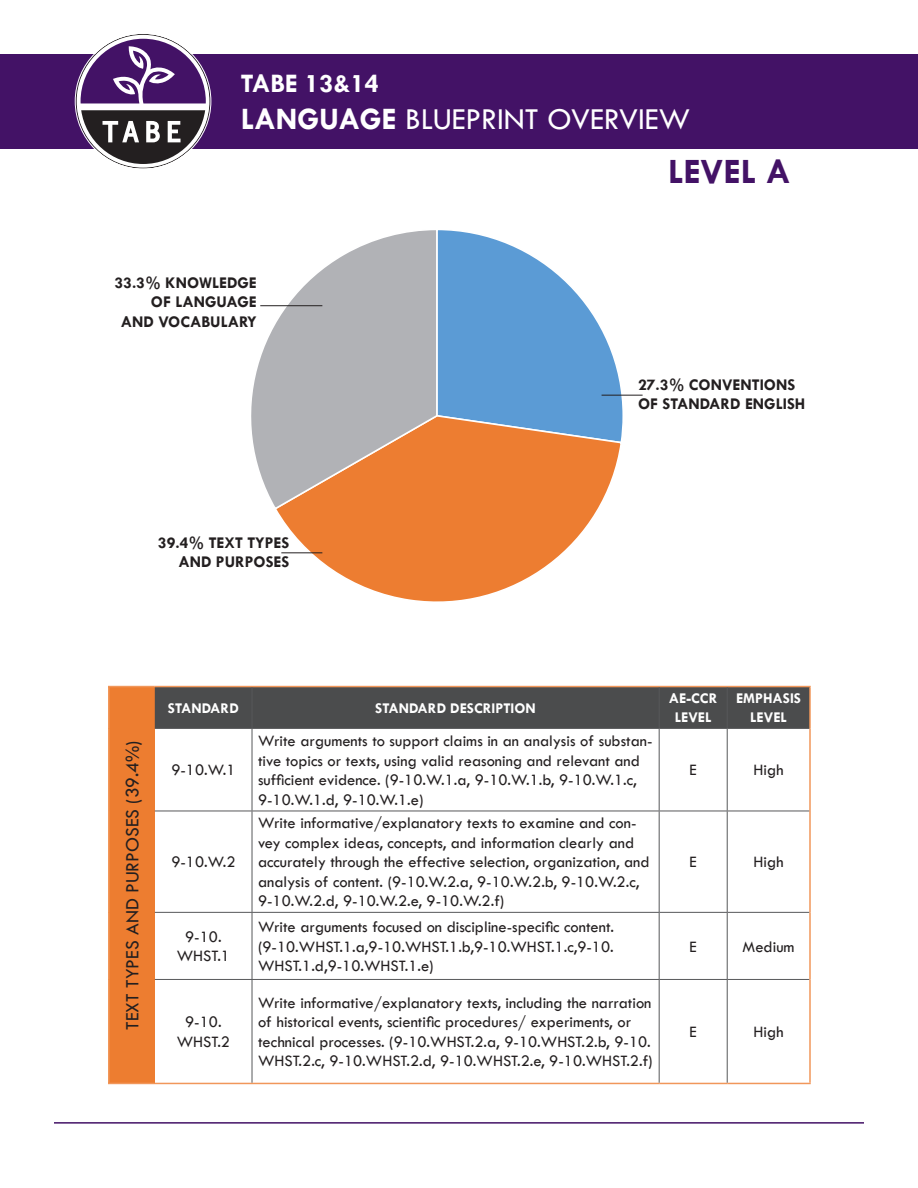
<style>
.page{position:relative;width:918px;height:1188px;background:#fff}
.page>*{position:absolute;margin:0;border:0;box-sizing:border-box;transform-origin:0 0}
.t1{font:700 36px "Tw Cen";color:#431266}
.t2{font:31.5px "Tw Cen";color:#fff}
.t3{font:700 27px "Tw Cen";color:#fff}
.Main_Text_Body{font:19.5px "Tw Cen";color:#231f20}
.Main_Text_Body-2{font:16.5px/19.5px "Tw Cen";color:#231f20}
.Main_Text_Body-3{font:700 16.5px/19.5px "Tw Cen";color:#231f20;text-align:right}
.t4{font:700 15px/19.5px "Tw Cen";color:#fff;text-align:center}
.s1{font-weight:700}
</style>
<div class="page">
<div style="left:0;top:54px;width:918px;height:94px;background:#431266"></div>
<svg style="left:438px;top:230px;width:187px;height:184px"></svg>
<svg style="left:277px;top:414px;width:346px;height:188px;fill:#ed7d31"></svg>
<svg style="left:251px;top:230px;width:187px;height:281px;fill:#b1b2b6"></svg>
<div style="left:109px;top:687px;width:46px;height:396px;background:#ed7d30"></div>
<div style="left:155px;top:687px;width:654px;height:41px;background:#4b4c4d"></div>
<hr style="left:108px;top:686px;width:47px;height:1px;background:#f1975a">
<hr style="left:108px;top:687px;width:2px;height:41px;background:#f1975a">
<hr style="left:155px;top:686px;width:97px;height:1px;background:#f1975a">
<hr style="left:252px;top:686px;width:407px;height:1px;background:#f1975a">
<hr style="left:659px;top:686px;width:68px;height:1px;background:#f1975a">
<hr style="left:727px;top:686px;width:84px;height:1px;background:#f1975a">
<hr style="left:809px;top:687px;width:2px;height:41px;background:#f1975a">
<hr style="left:108px;top:728px;width:2px;height:83px;background:#f1975a">
<hr style="left:809px;top:728px;width:2px;height:83px;background:#f1975a">
<hr style="left:108px;top:811px;width:2px;height:101px;background:#f1975a">
<hr style="left:809px;top:811px;width:2px;height:101px;background:#f1975a">
<hr style="left:108px;top:912px;width:2px;height:67px;background:#f1975a">
<hr style="left:809px;top:912px;width:2px;height:67px;background:#f1975a">
<hr style="left:108px;top:979px;width:2px;height:104px;background:#f1975a">
<hr style="left:809px;top:979px;width:2px;height:104px;background:#f1975a">
<hr style="left:108px;top:1083px;width:47px;height:1px;background:#f1975a">
<hr style="left:155px;top:1083px;width:97px;height:1px;background:#f1975a">
<hr style="left:252px;top:1083px;width:407px;height:1px;background:#f1975a">
<hr style="left:659px;top:1083px;width:68px;height:1px;background:#f1975a">
<hr style="left:727px;top:1083px;width:84px;height:1px;background:#f1975a">
<hr style="left:252px;top:687px;width:1px;height:41px;background:#57585a">
<hr style="left:659px;top:687px;width:1px;height:41px;background:#57585a">
<hr style="left:727px;top:687px;width:1px;height:41px;background:#57585a">
<hr style="left:155px;top:728px;width:97px;height:1px;background:#57585a">
<hr style="left:252px;top:728px;width:407px;height:1px;background:#57585a">
<hr style="left:252px;top:729px;width:1px;height:82px;background:#57585a">
<hr style="left:659px;top:728px;width:68px;height:1px;background:#57585a">
<hr style="left:659px;top:729px;width:1px;height:82px;background:#57585a">
<hr style="left:727px;top:728px;width:82px;height:1px;background:#57585a">
<hr style="left:727px;top:729px;width:1px;height:82px;background:#57585a">
<hr style="left:155px;top:811px;width:97px;height:1px;background:#57585a">
<hr style="left:252px;top:811px;width:407px;height:1px;background:#57585a">
<hr style="left:252px;top:811px;width:1px;height:101px;background:#57585a">
<hr style="left:659px;top:811px;width:68px;height:1px;background:#57585a">
<hr style="left:659px;top:811px;width:1px;height:101px;background:#57585a">
<hr style="left:727px;top:811px;width:82px;height:1px;background:#57585a">
<hr style="left:727px;top:811px;width:1px;height:101px;background:#57585a">
<hr style="left:155px;top:912px;width:97px;height:1px;background:#57585a">
<hr style="left:252px;top:912px;width:407px;height:1px;background:#57585a">
<hr style="left:252px;top:913px;width:1px;height:66px;background:#57585a">
<hr style="left:659px;top:912px;width:68px;height:1px;background:#57585a">
<hr style="left:659px;top:913px;width:1px;height:66px;background:#57585a">
<hr style="left:727px;top:912px;width:82px;height:1px;background:#57585a">
<hr style="left:727px;top:913px;width:1px;height:66px;background:#57585a">
<hr style="left:155px;top:979px;width:97px;height:1px;background:#57585a">
<hr style="left:252px;top:979px;width:407px;height:1px;background:#57585a">
<hr style="left:252px;top:980px;width:1px;height:103px;background:#57585a">
<hr style="left:659px;top:979px;width:68px;height:1px;background:#57585a">
<hr style="left:659px;top:980px;width:1px;height:103px;background:#57585a">
<hr style="left:727px;top:979px;width:82px;height:1px;background:#57585a">
<hr style="left:727px;top:980px;width:1px;height:103px;background:#57585a">
<hr style="left:281px;top:552px;width:41px;height:1px;background:#231f20">
<hr style="left:260px;top:305px;width:62px;height:1px;background:#231f20">
<hr style="left:602px;top:395px;width:41px;height:1px;background:#231f20">
<hr style="left:54px;top:1122px;width:810px;height:2px;background:#431266">
<svg style="left:76px;top:34px;width:134px;height:134px"></svg>
<svg style="left:81px;top:110px;width:124px;height:54px"></svg>
<svg style="left:81px;top:39px;width:125px;height:64px"></svg>
<p class="t3" style="left:241px;top:67px;width:140px">TABE 13&amp;14</p>
<p class="t2" style="left:241px;top:101px;width:451px"><span class="s1">LANGUAGE</span> BLUEPRINT OVERVIEW</p>
<p class="t1" style="left:668px;top:150px;width:124px">LEVEL A</p>
<p class="Main_Text_Body-3" style="left:115px;top:272px;width:144px">33.3% KNOWLEDGE<br>OF LANGUAGE<br>AND VOCABULARY</p>
<p class="Main_Text_Body-3" style="left:158px;top:532px;width:133px">39.4% TEXT TYPES<br>AND PURPOSES</p>
<p class="Main_Text_Body-3" style="left:638px;top:374px;width:169px;text-align:left">27.3% CONVENTIONS<br>OF STANDARD ENGLISH</p>
<p class="Main_Text_Body" style="left:121px;top:1030px;width:291px;rotate:-90deg">TEXT TYPES AND PURPOSES (39.4%)</p>
<p class="t4" style="left:168px;top:698px;width:72px">STANDARD</p>
<p class="t4" style="left:375px;top:698px;width:162px">STANDARD DESCRIPTION</p>
<p class="t4" style="left:669px;top:688px;width:50px">AE-CCR<br>LEVEL</p>
<p class="t4" style="left:736px;top:688px;width:67px">EMPHASIS<br>LEVEL</p>
<p class="Main_Text_Body-2" style="left:171px;top:760px;width:66px">9-10.W.1</p>
<p class="Main_Text_Body-2" style="left:171px;top:852px;width:66px">9-10.W.2</p>
<p class="Main_Text_Body-2" style="left:258px;top:731px;width:396px">Write arguments to support claims in an analysis of substan&shy;tive topics or texts, using valid reasoning and relevant and sufficient evidence. (9-10.W.1.a, 9-10.W.1.b, 9-10.W.1.c, 9-10.W.1.d, 9-10.W.1.e)</p>
<p class="Main_Text_Body-2" style="left:258px;top:813px;width:393px">Write informative/explanatory texts to examine and con&shy;vey complex ideas, concepts, and information clearly and accurately through the effective selection, organization, and analysis of content. (9-10.W.2.a, 9-10.W.2.b, 9-10.W.2.c, 9-10.W.2.d, 9-10.W.2.e, 9-10.W.2.f)</p>
<p class="Main_Text_Body-2" style="left:177px;top:927px;width:55px;text-align:center">9-10.<br>WHST.1</p>
<p class="Main_Text_Body-2" style="left:258px;top:917px;width:358px;text-align:justify">Write arguments focused on discipline-specific content. (9-10.WHST.1.a,9-10.WHST.1.b,9-10.WHST.1.c,9-10.<br>WHST.1.d,9-10.WHST.1.e)</p>
<p class="Main_Text_Body-2" style="left:177px;top:1012px;width:55px;text-align:center">9-10.<br>WHST.2</p>
<p class="Main_Text_Body-2" style="left:258px;top:993px;width:396px">Write informative/explanatory texts, including the narration of historical events, scientific procedures/ experiments, or technical processes. (9-10.WHST.2.a, 9-10.WHST.2.b, 9-10.<br>WHST.2.c, 9-10.WHST.2.d, 9-10.WHST.2.e, 9-10.WHST.2.f)</p>
<p class="Main_Text_Body-2" style="left:690px;top:760px;width:9px">E</p>
<p class="Main_Text_Body-2" style="left:754px;top:760px;width:31px">High</p>
<p class="Main_Text_Body-2" style="left:690px;top:852px;width:9px">E</p>
<p class="Main_Text_Body-2" style="left:754px;top:852px;width:31px">High</p>
<p class="Main_Text_Body-2" style="left:690px;top:937px;width:9px">E</p>
<p class="Main_Text_Body-2" style="left:743px;top:937px;width:53px">Medium</p>
<p class="Main_Text_Body-2" style="left:690px;top:1022px;width:9px">E</p>
<p class="Main_Text_Body-2" style="left:754px;top:1022px;width:31px">High</p>
</div>
